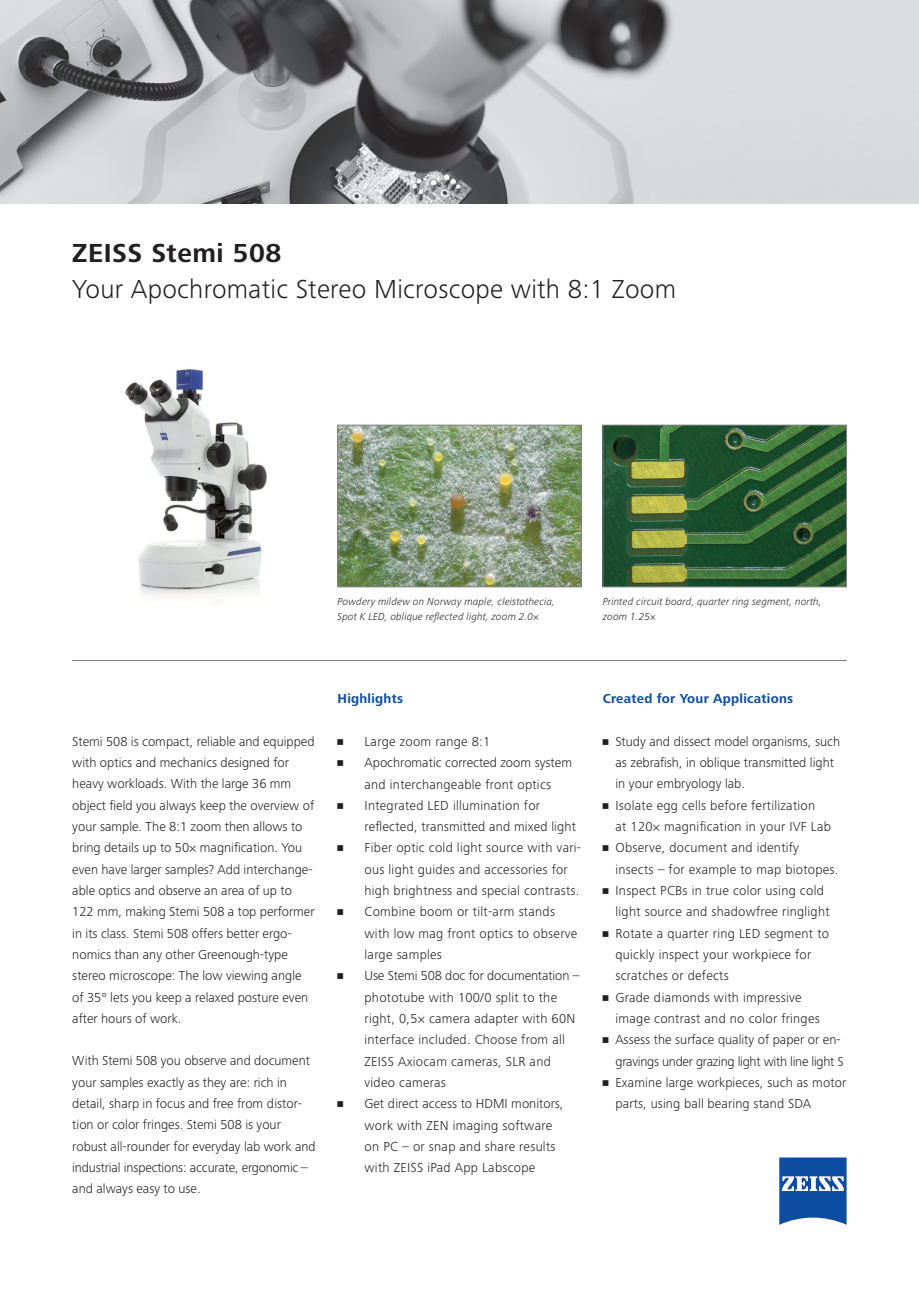
<style>
.page{position:relative;width:919px;height:1289px;background:#fff}
.page>*{position:absolute;margin:0;border:0;box-sizing:border-box;transform-origin:0 0}
.t1{font:300 27px "Zeiss Frutiger Next Pro";letter-spacing:.01em;color:#231f20}
.t2{font:700 27px "Zeiss Frutiger Next Pro";letter-spacing:.02em;color:#231f20}
.t3{font:300 13.5px/21.3px "Zeiss Frutiger Next Pro";color:#231f20}
.t4{font:300 13.5px/21.3px "Zeiss Frutiger Next Pro";letter-spacing:.02em;color:#231f20}
.t5{font:300 13.5px/21.3px "Zeiss Frutiger Next Pro";letter-spacing:-.02em;color:#231f20;text-align:right}
.t6{font:700 13.5px "Zeiss Frutiger Next Pro";letter-spacing:.02em;color:#0d4da1}
.t7{font:italic 300 10.5px/15px "Zeiss Frutiger Next Pro";letter-spacing:.01em;color:#231f20}
.s1{font-style:normal}
</style>
<div class="page">
<img style="left:125px;top:369px;width:142px;height:233px">
<svg style="left:779px;top:1157px;width:67px;height:67px;background:#3b6fb3"></svg>
<img style="left:0;top:0;width:918px;height:204px">
<img style="left:339px;top:427px;width:240px;height:158px">
<div style="left:337px;top:425px;width:244px;height:162px;border:1px solid #808285"></div>
<img style="left:604px;top:427px;width:240px;height:158px">
<div style="left:602px;top:425px;width:244px;height:162px;border:1px solid #808285"></div>
<hr style="left:72px;top:660px;width:774px;height:1px;background:#808285">
<h1 class="t2" style="left:72px;top:238px;width:210px">ZEISS Stemi 508</h1>
<h1 class="t1" style="left:72px;top:274px;width:605px">Your Apochromatic Stereo Microscope with 8:1 Zoom</h1>
<p class="t7" style="left:337px;top:594px;width:219px">Powdery mildew on Norway maple, cleistothecia,<br>Spot K LED, oblique reflected light, zoom 2.0<span class="s1">×</span></p>
<p class="t7" style="left:602px;top:594px;width:220px">Printed circuit board, quarter ring segment, north, zoom 1.25<span class="s1">×</span></p>
<p class="t3" style="left:72px;top:730px;width:244px">Stemi 508 is compact, reliable and equipped with optics and mechanics designed for heavy workloads. With the large 36 mm object field you always keep the overview of your sample. The 8:1 zoom then allows to bring details up to 50× magnification. You even have larger samples? Add interchange&shy;able optics and observe an area of up to 122 mm, making Stemi 508 a top performer in its class. Stemi 508 offers better ergo&shy;nomics than any other Greenough-type stereo microscope: The low viewing angle of 35° lets you keep a relaxed posture even after hours of work.</p>
<p class="t3" style="left:72px;top:1050px;width:245px">With Stemi 508 you observe and document your samples exactly as they are: rich in detail, sharp in focus and free from distor&shy;tion or color fringes. Stemi 508 is your robust all-rounder for everyday lab work and industrial inspections: accurate, ergonomic – and always easy to use.</p>
<p class="t6" style="left:337px;top:691px;width:67px">Highlights</p>
<p class="t4" style="left:337px;top:730px;width:154px">• Large zoom range 8:1</p>
<p class="t3" style="left:337px;top:752px;width:236px;text-align:center">• Apochromatic corrected zoom system and interchangeable front optics</p>
<p class="t4" style="left:364px;top:794px;width:213px;text-indent:-27px">• Integrated LED illumination for reflected, transmitted and mixed light</p>
<p class="t4" style="left:364px;top:837px;width:218px;text-indent:-27px">• Fiber optic cold light source with vari&shy;ous light guides and accessories for high brightness and special contrasts.</p>
<p class="t4" style="left:364px;top:901px;width:214px;text-indent:-27px">• Combine boom or tilt-arm stands with low mag front optics to observe large samples</p>
<p class="t4" style="left:364px;top:965px;width:216px;text-indent:-27px">• Use Stemi 508 doc for documentation – phototube with 100/0 split to the right, 0,5× camera adapter with 60N interface included. Choose from all<br>ZEISS Axiocam cameras, SLR and video cameras</p>
<p class="t4" style="left:364px;top:1093px;width:200px;text-indent:-27px">• Get direct access to HDMI monitors, work with ZEN imaging software on PC – or snap and share results with ZEISS iPad App Labscope</p>
<p class="t6" style="left:602px;top:691px;width:192px">Created for Your Applications</p>
<p class="t3" style="left:615px;top:730px;width:226px;text-indent:-13px">• Study and dissect model organisms, such as zebrafish, in oblique transmitted light in your embryology lab.</p>
<p class="t4" style="left:615px;top:794px;width:217px;text-indent:-13px">• Isolate egg cells before fertilization<br>at 120× magnification in your IVF Lab</p>
<p class="t4" style="left:615px;top:837px;width:224px;text-indent:-13px">• Observe, document and identify insects – for example to map biotopes.</p>
<p class="t4" style="left:615px;top:879px;width:216px;text-indent:-13px">• Inspect PCBs in true color using cold light source and shadowfree ringlight</p>
<p class="t4" style="left:615px;top:922px;width:215px;text-indent:-13px">• Rotate a quarter ring LED segment to quickly inspect your workpiece for scratches or defects</p>
<p class="t4" style="left:615px;top:986px;width:206px;text-indent:-13px">• Grade diamonds with impressive image contrast and no color fringes</p>
<p class="t5" style="left:602px;top:1029px;width:242px">• Assess the surface quality of paper or en&shy;gravings under grazing light with line light S</p>
<p class="t3" style="left:615px;top:1071px;width:232px;text-indent:-13px">• Examine large workpieces, such as motor parts, using ball bearing stand SDA</p>
</div>
